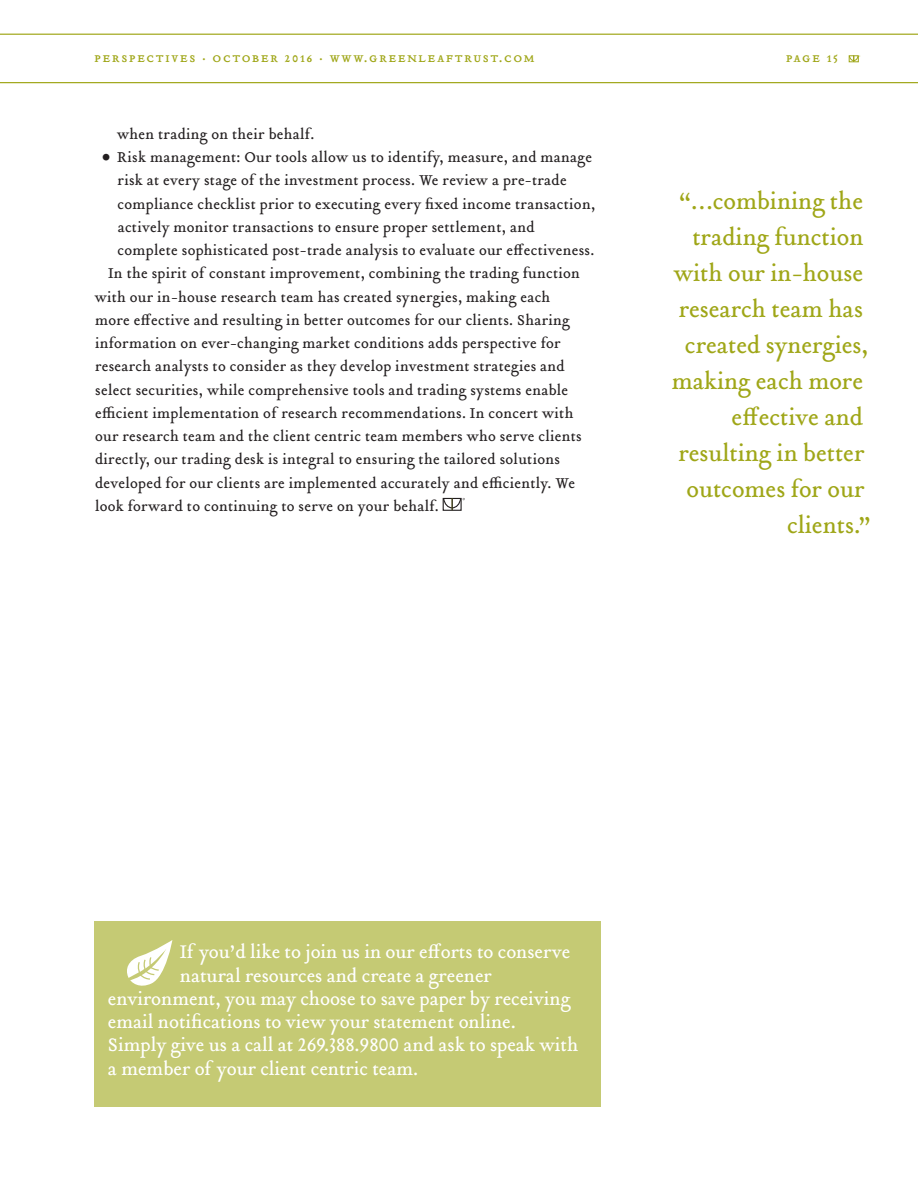
<style>
.page{position:relative;width:918px;height:1188px;background:#fff}
.page>*{position:absolute;margin:0;border:0;box-sizing:border-box;transform-origin:0 0}
.t1{font:25.5px "Tribute Roman";letter-spacing:-.005em;color:#9fa617}
.t2{font:20.25px "Tribute Roman";letter-spacing:-.005em;color:#fff}
.t3{font:15.75px "Tribute Roman";letter-spacing:.015em;color:#231f20}
.t4{font:15px "Tribute Roman Small Caps";letter-spacing:.11em;color:#9fa617}
</style>
<div class="page">
<svg style="left:849px;top:55px;width:11px;height:7px"></svg>
<hr style="left:0;top:34px;width:918px;height:1px;background:#9fa617">
<hr style="left:0;top:82px;width:918px;height:1px;background:#9fa617">
<div style="left:94px;top:921px;width:508px;height:186px;background:#c5ca74"></div>
<svg style="left:127px;top:940px;width:45px;height:46px"></svg>
<div style="left:443px;top:498px;width:19px;height:13px;border:1px solid #231f20"></div>
<svg style="left:443px;top:498px;width:22px;height:12px"></svg>
<p class="t4" style="left:94px;top:47px;width:442px">perspectives . october 2016 . www.greenleaftrust.com</p>
<p class="t4" style="left:786px;top:47px;width:53px">page 15</p>
<p class="t3" style="left:117px;top:123px;width:199px">when trading on their behalf.</p>
<p class="t3" style="left:102px;top:147px;width:492px">• Risk management: Our tools allow us to identify, measure, and manage</p>
<p class="t3" style="left:118px;top:170px;width:451px">risk at every stage of the investment process. We review a pre-trade</p>
<p class="t3" style="left:118px;top:193px;width:479px">compliance checklist prior to executing every fixed income transaction,</p>
<p class="t3" style="left:118px;top:216px;width:418px">actively monitor transactions to ensure proper settlement, and</p>
<p class="t3" style="left:118px;top:239px;width:478px">complete sophisticated post-trade analysis to evaluate our effectiveness.</p>
<p class="t3" style="left:108px;top:263px;width:473px">In the spirit of constant improvement, combining the trading function</p>
<p class="t3" style="left:95px;top:286px;width:457px">with our in-house research team has created synergies, making each</p>
<p class="t3" style="left:95px;top:309px;width:476px">more effective and resulting in better outcomes for our clients. Sharing</p>
<p class="t3" style="left:95px;top:332px;width:467px">information on ever-changing market conditions adds perspective for</p>
<p class="t3" style="left:95px;top:356px;width:471px">research analysts to consider as they develop investment strategies and</p>
<p class="t3" style="left:95px;top:379px;width:475px">select securities, while comprehensive tools and trading systems enable</p>
<p class="t3" style="left:95px;top:402px;width:480px">efficient implementation of research recommendations. In concert with</p>
<p class="t3" style="left:95px;top:425px;width:488px">our research team and the client centric team members who serve clients</p>
<p class="t3" style="left:95px;top:449px;width:466px">directly, our trading desk is integral to ensuring the tailored solutions</p>
<p class="t3" style="left:95px;top:472px;width:481px">developed for our clients are implemented accurately and efficiently. We</p>
<p class="t3" style="left:95px;top:495px;width:345px">look forward to continuing to serve on your behalf.</p>
<h1 class="t1" style="left:679px;top:183px;width:186px">“…combining the</h1>
<h1 class="t1" style="left:692px;top:219px;width:173px">trading function</h1>
<h1 class="t1" style="left:674px;top:255px;width:191px">with our in-house</h1>
<h1 class="t1" style="left:679px;top:291px;width:186px">research team has</h1>
<h1 class="t1" style="left:685px;top:327px;width:185px">created synergies,</h1>
<h1 class="t1" style="left:672px;top:363px;width:193px">making each more</h1>
<h1 class="t1" style="left:732px;top:399px;width:133px">effective and</h1>
<h1 class="t1" style="left:678px;top:435px;width:188px">resulting in better</h1>
<h1 class="t1" style="left:687px;top:471px;width:179px">outcomes for our</h1>
<h1 class="t1" style="left:787px;top:507px;width:85px">clients.”</h1>
<p class="t2" style="left:180px;top:938px;width:392px">If you’d like to join us in our efforts to conserve</p>
<p class="t2" style="left:180px;top:962px;width:314px">natural resources and create a greener</p>
<p class="t2" style="left:108px;top:985px;width:464px">environment, you may choose to save paper by receiving</p>
<p class="t2" style="left:108px;top:1008px;width:409px">email notifications to view your statement online.</p>
<p class="t2" style="left:108px;top:1031px;width:472px">Simply give us a call at 269.388.9800 and ask to speak with</p>
<p class="t2" style="left:108px;top:1055px;width:312px">a member of your client centric team.</p>
</div>
